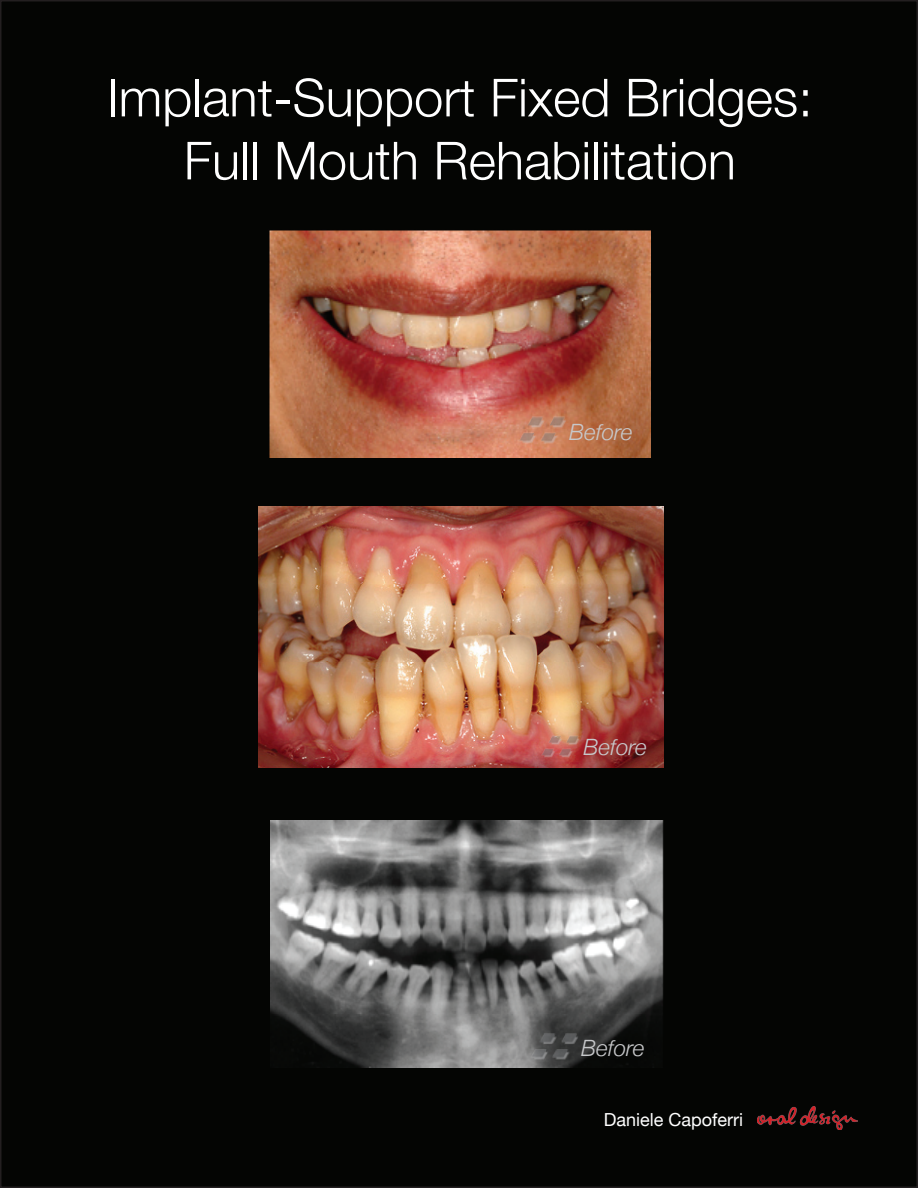
<style>
.page{position:relative;width:918px;height:1188px;background:#fff}
.page>*{position:absolute;margin:0;border:0;box-sizing:border-box;transform-origin:0 0}
.t1{font:300 52.5px/63px "Helvetica Neue";color:#fff;text-align:center}
.t2{font:italic 300 22.5px "Helvetica Neue";color:#c7c8ca}
.t3{font:18px "Helvetica Neue";color:#fff}
</style>
<div class="page">
<div style="left:1px;top:1px;width:916px;height:1186px;background:#040503"></div>
<img style="left:758px;top:1106px;width:99px;height:24px">
<img style="left:269px;top:230px;width:382px;height:228px">
<img style="left:516px;top:412px;width:52px;height:35px">
<img style="left:259px;top:506px;width:405px;height:262px">
<img style="left:539px;top:732px;width:42px;height:28px">
<img style="left:270px;top:820px;width:394px;height:248px">
<img style="left:528px;top:1029px;width:52px;height:35px">
<p class="t1" style="left:107px;top:65px;width:707px">Implant-Support Fixed Bridges:<br>Full Mouth Rehabilitation</p>
<p class="t2" style="left:569px;top:419px;width:65px">Before</p>
<p class="t2" style="left:583px;top:733px;width:65px">Before</p>
<p class="t2" style="left:581px;top:1035px;width:65px">Before</p>
<p class="t3" style="left:604px;top:1108px;width:141px">Daniele Capoferri</p>
</div>
